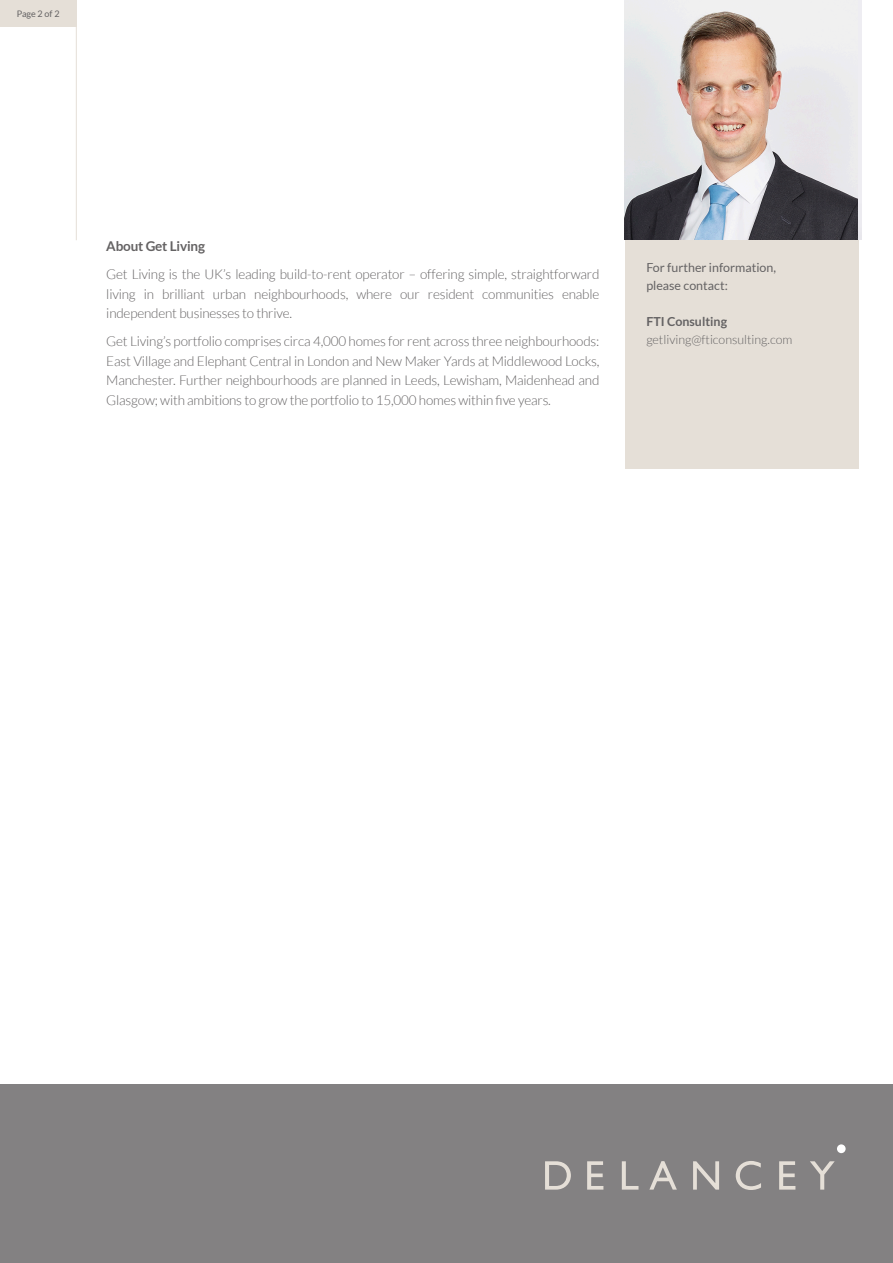
<style>
.page{position:relative;width:893px;height:1263px;background:#fff}
.page>*{position:absolute;margin:0;border:0;box-sizing:border-box;transform-origin:0 0}
.t1{font:300 13.5px/19.5px "Lato";letter-spacing:-.015em;color:#646263;text-align:justify}
.t2{font:700 13.5px "Lato";letter-spacing:-.015em;color:#646263}
.t3{font:12.45px/18px "Lato";color:#646263}
.t4{font:300 12.45px "Lato";color:#646263}
.t5{font:700 12.45px "Lato";color:#646263}
.t6{font:9px "Lato";color:#646263}
</style>
<div class="page">
<div style="left:0;top:1084px;width:893px;height:179px;background:#838182"></div>
<div style="left:837px;top:1144px;width:9px;height:9px;background:#fff;border-radius:50%"></div>
<svg style="left:545px;top:1161px;width:26px;height:28px"></svg>
<svg style="left:587px;top:1161px;width:16px;height:28px"></svg>
<svg style="left:622px;top:1161px;width:16px;height:28px"></svg>
<svg style="left:649px;top:1161px;width:28px;height:28px"></svg>
<svg style="left:693px;top:1161px;width:26px;height:28px"></svg>
<svg style="left:736px;top:1161px;width:25px;height:29px"></svg>
<svg style="left:779px;top:1161px;width:16px;height:28px"></svg>
<svg style="left:810px;top:1161px;width:25px;height:28px"></svg>
<div style="left:0;top:0;width:76px;height:27px;background:#e5dfd7"></div>
<hr style="left:76px;top:0;width:1px;height:240px;background:#e5dfd7">
<div style="left:625px;top:379px;width:234px;height:90px;background:#e5dfd7"></div>
<div style="left:625px;top:240px;width:234px;height:170px;background:#e5dfd7"></div>
<img style="left:625px;top:0;width:233px;height:240px">
<p class="t6" style="left:17px;top:9px;width:44px">Page 2 of 2</p>
<p class="t2" style="left:106px;top:238px;width:100px">About Get Living</p>
<p class="t1" style="left:106px;top:265px;width:495px">Get Living is the UK’s leading build-to-rent operator – offering simple, straightforward living in brilliant urban neighbourhoods, where our resident communities enable independent businesses to thrive.</p>
<p class="t1" style="left:106px;top:332px;width:495px">Get Living’s portfolio comprises circa 4,000 homes for rent across three neighbourhoods:<br>East Village and Elephant Central in London and New Maker Yards at Middlewood Locks, Manchester. Further neighbourhoods are planned in Leeds, Lewisham, Maidenhead and Glasgow; with ambitions to grow the portfolio to 15,000 homes within five years.</p>
<p class="t3" style="left:646px;top:258px;width:131px">For further information, please contact:</p>
<p class="t5" style="left:646px;top:314px;width:82px">FTI Consulting</p>
<p class="t4" style="left:646px;top:332px;width:147px">getliving@fticonsulting.com</p>
</div>
